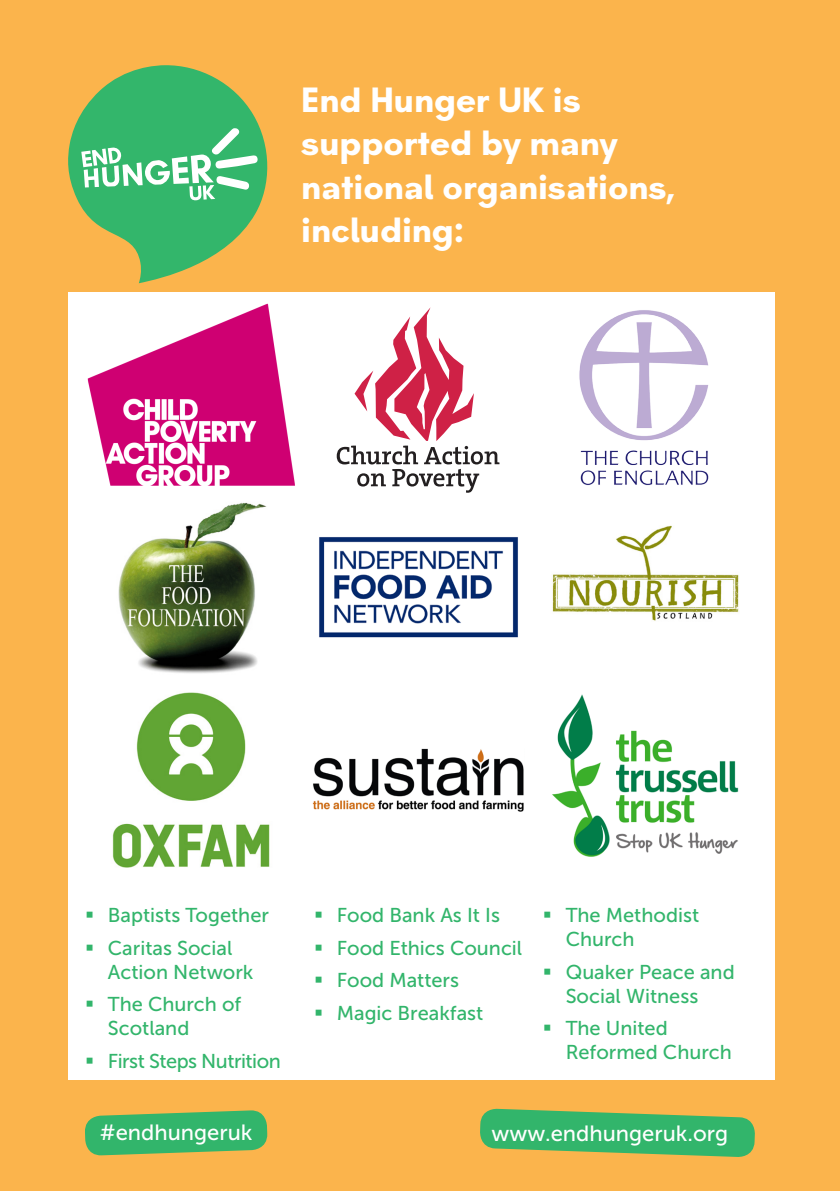
<style>
.page{position:relative;width:840px;height:1191px;background:#fff}
.page>*{position:absolute;margin:0;border:0;box-sizing:border-box;transform-origin:0 0}
.Heading{font:700 36px/43.2px "Industri";color:#fff}
.t1{font:22px "Museo Sans 500";color:#fff}
.t2{font:20px/24px "Museo Sans 500";color:#32b56b}
.t3{font:20px "Museo Sans 500";letter-spacing:-.025em;color:#32b56b}
</style>
<div class="page">
<div style="left:0;top:0;width:839px;height:1191px;background:#fbb44c"></div>
<svg style="left:480px;top:1108px;width:275px;height:49px"></svg>
<svg style="left:85px;top:1110px;width:183px;height:45px;background:#4fb466"></svg>
<div style="left:68px;top:292px;width:706px;height:787px;background:#fff"></div>
<svg style="left:68px;top:65px;width:199px;height:218px;fill:#33b66b"></svg>
<svg style="left:81px;top:128px;width:177px;height:72px;background:#64c78e"></svg>
<img style="left:87px;top:303px;width:208px;height:183px">
<svg style="left:336px;top:307px;width:163px;height:186px"></svg>
<img style="left:579px;top:310px;width:130px;height:175px">
<img style="left:118px;top:502px;width:149px;height:171px">
<img style="left:319px;top:537px;width:199px;height:101px">
<img style="left:552px;top:525px;width:187px;height:96px">
<img style="left:112px;top:692px;width:158px;height:176px">
<img style="left:312px;top:748px;width:211px;height:64px">
<img style="left:552px;top:694px;width:187px;height:163px">
<p class="Heading" style="left:301px;top:78px;width:375px">End Hunger UK is supported by many national organisations, including:</p>
<p class="t2" style="left:108px;top:903px;width:162px">Baptists Together</p>
<p class="t2" style="left:108px;top:936px;width:147px">Caritas Social<br>Action Network</p>
<p class="t2" style="left:108px;top:992px;width:135px">The Church of<br>Scotland</p>
<p class="t3" style="left:108px;top:1050px;width:174px">First Steps Nutrition</p>
<p class="t2" style="left:336px;top:903px;width:165px">Food Bank As It Is</p>
<p class="t2" style="left:336px;top:936px;width:187px">Food Ethics Council</p>
<p class="t2" style="left:336px;top:968px;width:124px">Food Matters</p>
<p class="t2" style="left:336px;top:1001px;width:148px">Magic Breakfast</p>
<p class="t2" style="left:565px;top:903px;width:135px">The Methodist<br>Church</p>
<p class="t2" style="left:565px;top:960px;width:170px">Quaker Peace and<br>Social Witness</p>
<p class="t2" style="left:565px;top:1016px;width:168px">The United<br>Reformed Church</p>
<p class="t1" style="left:100px;top:1120px;width:154px">#endhungeruk</p>
<p class="t1" style="left:491px;top:1121px;width:238px">www.endhungeruk.org</p>
</div>
